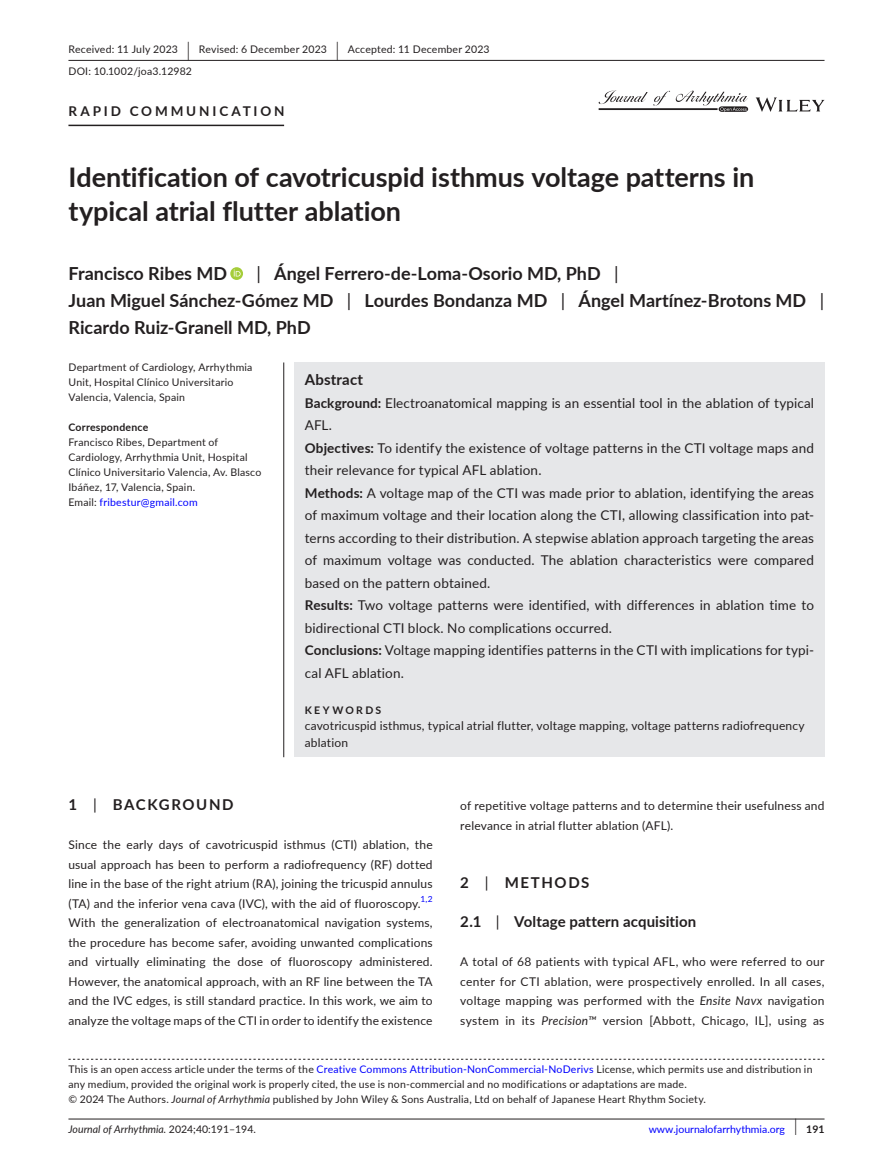
<style>
.page{position:relative;width:893px;height:1174px;background:#fff}
.page>*{position:absolute;margin:0;border:0;box-sizing:border-box;transform-origin:0 0}
.t1{font:700 27px/34.5px "Lato";letter-spacing:-.005em;color:#231f20}
.t2{font:700 18px/27px "Lato";color:#231f20}
.t3{font:700 15px "Lato";letter-spacing:.01em;color:#231f20}
.t4{font:700 15px "Lato";letter-spacing:.105em;color:#231f20}
.t5{font:700 15px "Lato";letter-spacing:.11em;color:#231f20}
.t6{font:13.5px/22.5px "Lato";letter-spacing:.01em;color:#231f20}
.t7{font:700 13.5px "Lato";letter-spacing:.215em;color:#231f20}
.t8{font:12px/19.5px "Lato";letter-spacing:.015em;color:#231f20;text-align:justify}
.t9{font:10.5px/15px "Lato";letter-spacing:.02em;color:#231f20}
.t10{font:italic 10.5px "Lato";color:#231f20}
.t11{font:10.5px "Lato";color:#00f}
.t12{font:700 10.5px "Lato";letter-spacing:.02em;color:#231f20}
.t13{font:700 10.5px "Lato";letter-spacing:.22em;color:#231f20}
.t14{font:8.4px "Lato";color:#00f}
.s1{font-size:19.65px}
.s2{font-weight:400}
.s3{color:#00f}
.s4{font-weight:700}
.s5{font-style:italic}
.s6{font-style:normal}
.s7{font-size:17.4px;color:#231f20}
.s8{font-weight:700;color:#231f20}
</style>
<div class="page">
<hr style="left:68px;top:1118px;width:756px;height:1px;background:#231f20">
<svg style="left:756px;top:97px;width:68px;height:15px"></svg>
<svg style="left:599px;top:91px;width:149px;height:21px"></svg>
<hr style="left:68px;top:60px;width:756px;height:1px;background:#231f20">
<hr style="left:68px;top:125px;width:216px;height:1px;background:#231f20">
<svg style="left:230px;top:267px;width:13px;height:13px"></svg>
<svg style="left:234px;top:269px;width:7px;height:7px"></svg>
<svg style="left:68px;top:1058px;width:756px;height:1px"></svg>
<div style="left:294px;top:362px;width:530px;height:395px;background:#e6e7e9"></div>
<hr style="left:283px;top:362px;width:1px;height:395px;background:#231f20">
<p class="t9" style="left:68px;top:38px;width:423px;line-height:21.8px">Received: 11 July 2023 <span class="s1">|</span> Revised: 6 December 2023 <span class="s1">|</span> Accepted: 11 December 2023<br>DOI: 10.1002/joa3.12982</p>
<p class="t7" style="left:68px;top:101px;width:218px">RAPID COMMUNICATION</p>
<h1 class="t1" style="left:68px;top:159px;width:687px">Identification of cavotricuspid isthmus voltage patterns in typical atrial flutter ablation</h1>
<h2 class="t2" style="left:68px;top:259px;width:757px;text-indent:188px"><span class="s2">|</span> Ángel Ferrero-de-Loma-Osorio MD, PhD <span class="s2">|<br></span>Juan Miguel Sánchez-Gómez MD <span class="s2">|</span> Lourdes Bondanza MD <span class="s2">|</span> Ángel Martínez-Brotons MD <span class="s2">|<br></span>Ricardo Ruiz-Granell MD, PhD</h2>
<h2 class="t2" style="left:68px;top:259px;width:160px">Francisco Ribes MD</h2>
<p class="t9" style="left:68px;top:359px;width:186px">Department of Cardiology, Arrhythmia<br>Unit, Hospital Clínico Universitario<br>Valencia, Valencia, Spain</p>
<p class="t12" style="left:68px;top:419px;width:81px">Correspondence</p>
<p class="t9" style="left:68px;top:434px;width:194px">Francisco Ribes, Department of Cardiology, Arrhythmia Unit, Hospital Clínico Universitario Valencia, Av. Blasco Ibáñez, 17, Valencia, Spain.<br>Email: <span class="s3">fribestur@gmail.com</span></p>
<p class="t3" style="left:305px;top:368px;width:60px">Abstract</p>
<p class="t6" style="left:305px;top:391px;width:511px"><span class="s4">Background:</span> Electroanatomical mapping is an essential tool in the ablation of typical AFL.<br><span class="s4">Objectives:</span> To identify the existence of voltage patterns in the CTI voltage maps and their relevance for typical AFL ablation.<br><span class="s4">Methods:</span> A voltage map of the CTI was made prior to ablation, identifying the areas of maximum voltage and their location along the CTI, allowing classification into pat&shy;terns according to their distribution. A stepwise ablation approach targeting the areas of maximum voltage was conducted. The ablation characteristics were compared based on the pattern obtained.<br><span class="s4">Results:</span> Two voltage patterns were identified, with differences in ablation time to bidirectional CTI block. No complications occurred.<br><span class="s4">Conclusions:</span> Voltage mapping identifies patterns in the CTI with implications for typi&shy;cal AFL ablation.</p>
<p class="t13" style="left:305px;top:702px;width:78px">KEYWORDS</p>
<p class="t8" style="left:305px;top:717px;width:501px;line-height:16.5px">cavotricuspid isthmus, typical atrial flutter, voltage mapping, voltage patterns radiofrequency ablation</p>
<p class="t4" style="left:68px;top:794px;width:167px">1 <span class="s2">|</span> BACKGROUND</p>
<p class="t8" style="left:68px;top:834px;width:366px">Since the early days of cavotricuspid isthmus (CTI) ablation, the usual approach has been to perform a radiofrequency (RF) dotted line in the base of the right atrium (RA), joining the tricuspid annulus (TA) and the inferior vena cava (IVC), with the aid of fluoroscopy.</p>
<p class="t14" style="left:420px;top:893px;width:14px">1,2</p>
<p class="t8" style="left:68px;top:912px;width:366px">With the generalization of electroanatomical navigation systems, the procedure has become safer, avoiding unwanted complications and virtually eliminating the dose of fluoroscopy administered.<br>However, the anatomical approach, with an RF line between the TA and the IVC edges, is still standard practice. In this work, we aim to analyze the voltage maps of the CTI in order to identify the existence</p>
<p class="t8" style="left:460px;top:795px;width:366px">of repetitive voltage patterns and to determine their usefulness and relevance in atrial flutter ablation (AFL).</p>
<p class="t5" style="left:460px;top:872px;width:131px">2 <span class="s2">|</span> METHODS</p>
<p class="t3" style="left:460px;top:911px;width:237px">2.1 <span class="s2">|</span> Voltage pattern acquisition</p>
<p class="t8" style="left:460px;top:951px;width:366px">A total of 68 patients with typical AFL, who were referred to our center for CTI ablation, were prospectively enrolled. In all cases, voltage mapping was performed with the <span class="s5">Ensite Navx</span> navigation system in its <span class="s5">Precision™</span> version [Abbott, Chicago, IL], using as</p>
<p class="t9" style="left:68px;top:1061px;width:746px">This is an open access article under the terms of the <span class="s3">Creative Commons Attribution-NonCommercial-NoDerivs</span> License, which permits use and distribution in any medium, provided the original work is properly cited, the use is non-commercial and no modifications or adaptations are made.<br>© 2024 The Authors. <span class="s5">Journal of Arrhythmia</span> published by John Wiley &amp; Sons Australia, Ltd on behalf of Japanese Heart Rhythm Society.</p>
<p class="t10" style="left:68px;top:1121px;width:189px">Journal of Arrhythmia. <span class="s6">2024;40:191–194.</span></p>
<p class="t11" style="left:649px;top:1121px;width:177px">www.journalofarrhythmia.org <span class="s7">|</span> <span class="s8">191</span></p>
</div>
